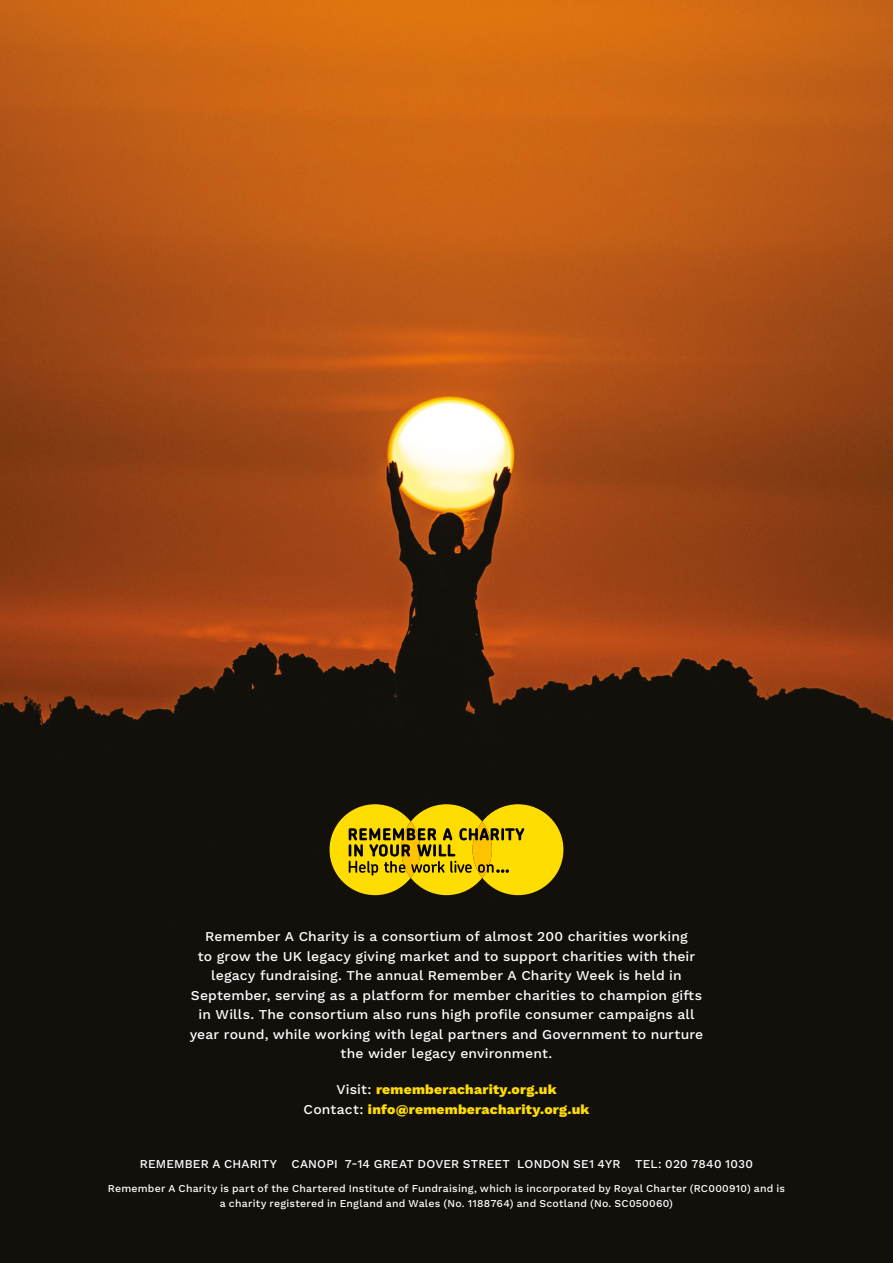
<style>
.page{position:relative;width:893px;height:1263px;background:#fff}
.page>*{position:absolute;margin:0;border:0;box-sizing:border-box;transform-origin:0 0}
.t1{font:500 13.5px/19.5px "Work Sans";letter-spacing:.01em;color:#fff;text-align:center}
.t2{font:800 13.5px/19.5px "Work Sans";letter-spacing:.015em;color:#fd0;text-align:center}
.t3{font:500 12px "Work Sans";letter-spacing:.015em;color:#fff}
.t4{font:500 10.5px/15px "Work Sans";letter-spacing:.02em;color:#fff;text-align:center}
.s1{font-weight:500;color:#fff}
</style>
<div class="page">
<img style="left:0;top:0;width:893px;height:1263px">
<svg style="left:330px;top:804px;width:233px;height:91px;background:#bfa401"></svg>
<p class="t1" style="left:190px;top:927px;width:515px">Remember A Charity is a consortium of almost 200 charities working<br>to grow the UK legacy giving market and to support charities with their legacy fundraising. The annual Remember A Charity Week is held in September, serving as a platform for member charities to champion gifts in Wills. The consortium also runs high profile consumer campaigns all year round, while working with legal partners and Government to nurture the wider legacy environment.</p>
<p class="t2" style="left:304px;top:1080px;width:287px"><span class="s1">Visit:</span> rememberacharity.org.uk<br><span class="s1">Contact:</span> info@rememberacharity.org.uk</p>
<p class="t3" style="left:140px;top:1157px;width:615px">REMEMBER A CHARITY CANOPI 7-14 GREAT DOVER STREET LONDON SE1 4YR TEL: 020 7840 1030</p>
<p class="t4" style="left:108px;top:1181px;width:679px">Remember A Charity is part of the Chartered Institute of Fundraising, which is incorporated by Royal Charter (RC000910) and is a charity registered in England and Wales (No. 1188764) and Scotland (No. SC050060)</p>
</div>
